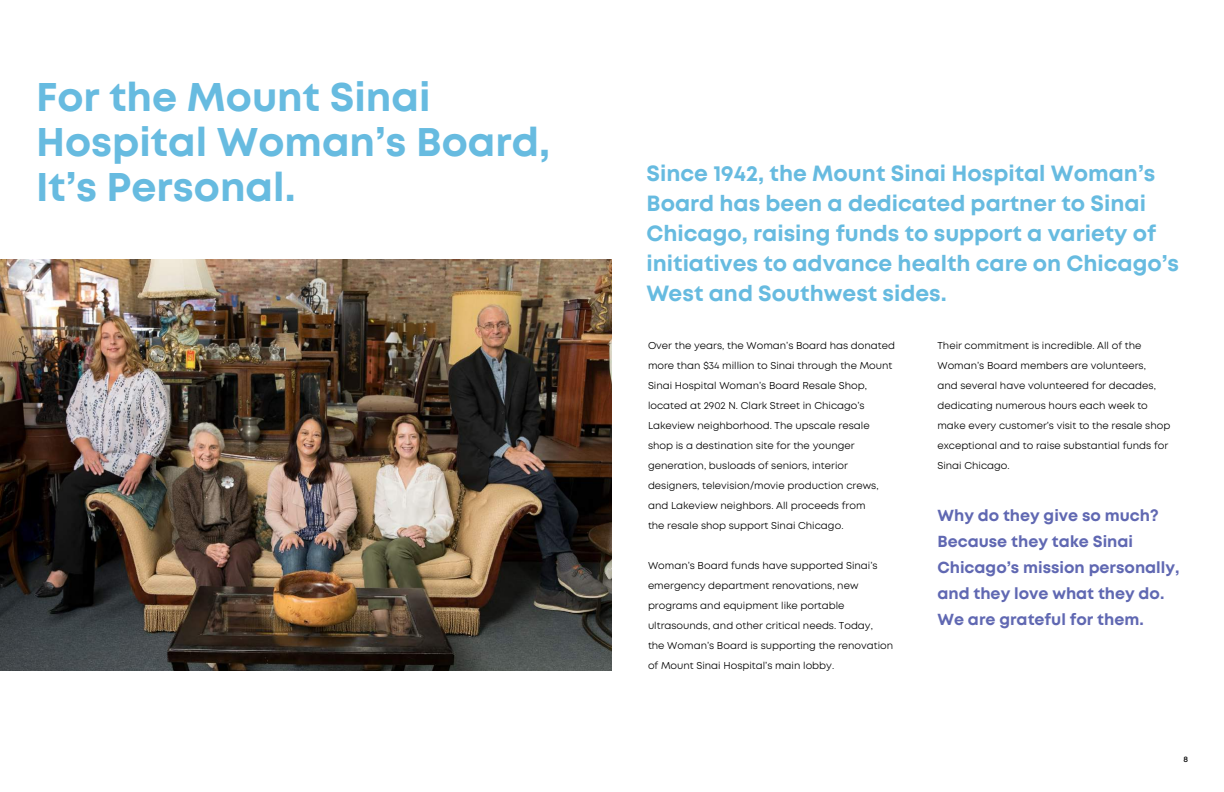
<style>
.page{position:relative;width:1224px;height:792px;background:#fff}
.page>*{position:absolute;margin:0;border:0;box-sizing:border-box;transform-origin:0 0}
.t1{font:700 40px/45px "Mont";color:#67bbe0}
.t2{font:700 22px/30px "Mont";color:#67bbe0}
.t3{font:700 16px/26px "Mont";color:#6068b2}
.t4{font:10px/20px "Mont";color:#000}
.t5{font:600 8px "Mont";color:#000}
</style>
<div class="page">
<img style="left:0;top:259px;width:612px;height:411px">
<h1 class="t1" style="left:36px;top:74px;width:516px">For the Mount Sinai<br>Hospital Woman’s Board,<br>It’s Personal.</h1>
<h2 class="t2" style="left:647px;top:158px;width:534px">Since 1942, the Mount Sinai Hospital Woman’s Board has been a dedicated partner to Sinai Chicago, raising funds to support a variety of initiatives to advance health care on Chicago’s West and Southwest sides.</h2>
<p class="t4" style="left:648px;top:336px;width:249px">Over the years, the Woman’s Board has donated more than $34 million to Sinai through the Mount Sinai Hospital Woman’s Board Resale Shop, located at 2902 N. Clark Street in Chicago’s Lakeview neighborhood. The upscale resale shop is a destination site for the younger generation, busloads of seniors, interior designers, television/movie production crews, and Lakeview neighbors. All proceeds from<br>the resale shop support Sinai Chicago.</p>
<p class="t4" style="left:648px;top:556px;width:247px">Woman’s Board funds have supported Sinai’s emergency department renovations, new programs and equipment like portable ultrasounds, and other critical needs. Today,<br>the Woman’s Board is supporting the renovation of Mount Sinai Hospital’s main lobby.</p>
<p class="t4" style="left:937px;top:336px;width:234px">Their commitment is incredible. All of the Woman’s Board members are volunteers,<br>and several have volunteered for decades, dedicating numerous hours each week to make every customer’s visit to the resale shop exceptional and to raise substantial funds for Sinai Chicago.</p>
<h3 class="t3" style="left:937px;top:503px;width:244px">Why do they give so much?<br>Because they take Sinai<br>Chicago’s mission personally, and they love what they do.<br>We are grateful for them.</h3>
<p class="t5" style="left:1183px;top:754px;width:6px">8</p>
</div>
